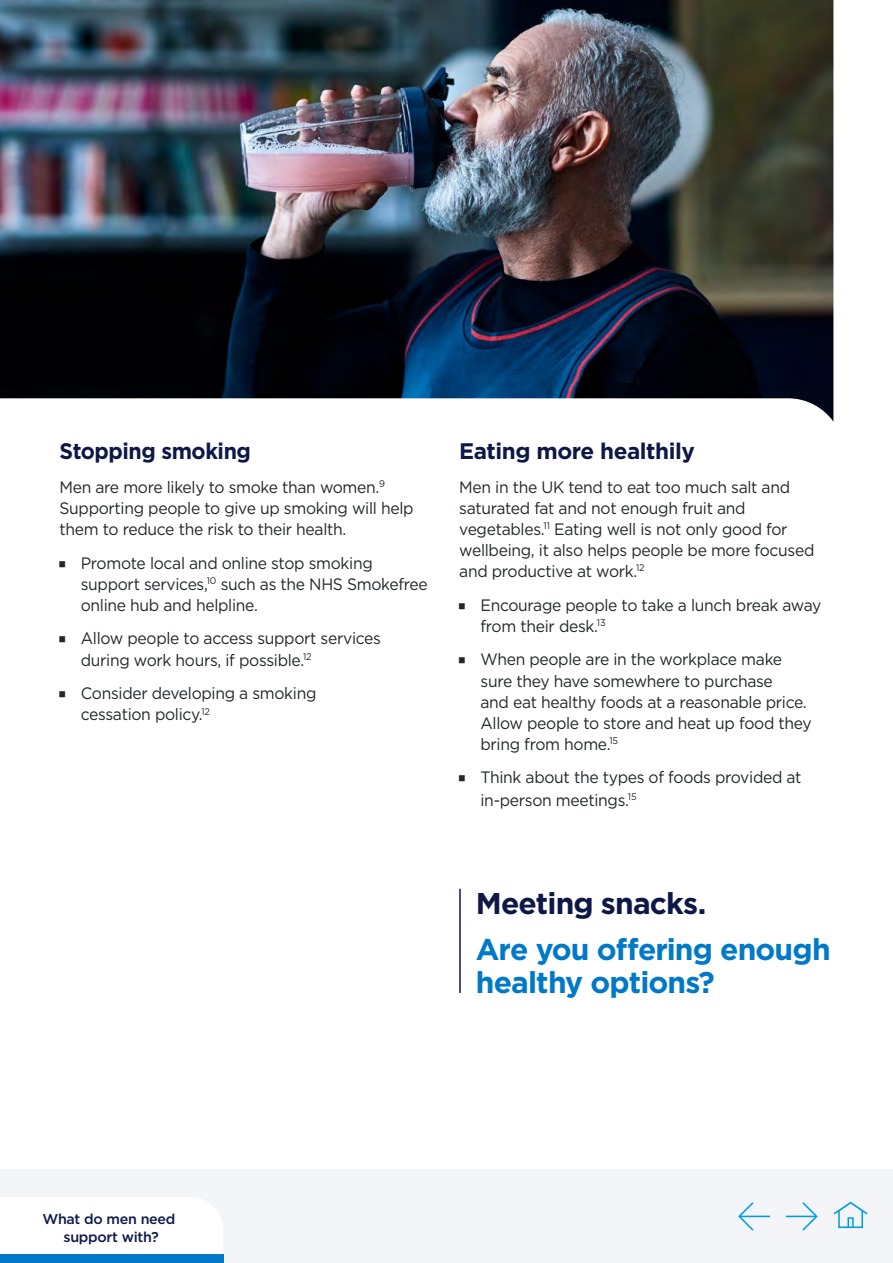
<style>
.page{position:relative;width:893px;height:1263px;background:#fff}
.page>*{position:absolute;margin:0;border:0;box-sizing:border-box;transform-origin:0 0}
.A4_Section_Heading_-_CYAN{font:700 30px/33px "Gotham";letter-spacing:-.03em;color:#0079c8}
.A4_Section_Heading_-_CYAN-2{font:700 30px "Gotham";letter-spacing:-.03em;color:#0d1846}
.A4_Sub_B_-_CYAN{font:700 22.5px "Gotham";letter-spacing:-.02em;color:#0d1846}
.A4_Body_Copy_Bullet_-_1st{font:700 22.5px "Gotham";letter-spacing:-.02em;color:#0d1846;scale:.95 1}
.A4_Body_Copy{font:16.5px/21px "Gotham";letter-spacing:-.02em;color:#21272a;scale:.95 1}
.t1{font:500 14.25px/18px "Gotham";letter-spacing:-.02em;color:#0d1846;text-align:center}
</style>
<div class="page">
<div style="left:0;top:1169px;width:893px;height:94px;background:#f3f5f8"></div>
<svg style="left:738px;top:1202px;width:32px;height:29px"></svg>
<svg style="left:786px;top:1202px;width:32px;height:29px"></svg>
<svg style="left:833px;top:1202px;width:35px;height:26px"></svg>
<div style="left:0;top:1197px;width:223px;height:57px;background:#fff"></div>
<div style="left:0;top:1254px;width:223px;height:9px;background:#0079c8"></div>
<hr style="left:459px;top:889px;width:2px;height:104px;background:#0d1846">
<img style="left:0;top:0;width:833px;height:421px">
<p class="A4_Body_Copy_Bullet_-_1st" style="left:60px;top:436px;width:203px">Stopping smoking</p>
<p class="A4_Body_Copy" style="left:60px;top:476px;width:374px">Men are more likely to smoke than women.<sup>9<br></sup>Supporting people to give up smoking will help them to reduce the risk to their health.</p>
<p class="A4_Body_Copy" style="left:81px;top:552px;width:367px">Promote local and online stop smoking support services,<sup>10</sup> such as the NHS Smokefree online hub and helpline.</p>
<p class="A4_Body_Copy" style="left:81px;top:628px;width:317px">Allow people to access support services during work hours, if possible.<sup>12</sup></p>
<p class="A4_Body_Copy" style="left:81px;top:682px;width:250px">Consider developing a smoking cessation policy.<sup>12</sup></p>
<p class="A4_Sub_B_-_CYAN" style="left:459px;top:436px;width:237px">Eating more healthily</p>
<p class="A4_Body_Copy" style="left:459px;top:476px;width:375px">Men in the UK tend to eat too much salt and saturated fat and not enough fruit and vegetables.<sup>11</sup> Eating well is not only good for wellbeing, it also helps people be more focused and productive at work.<sup>12</sup></p>
<p class="A4_Body_Copy" style="left:480px;top:594px;width:360px">Encourage people to take a lunch break away from their desk.<sup>13</sup></p>
<p class="A4_Body_Copy" style="left:480px;top:649px;width:350px">When people are in the workplace make sure they have somewhere to purchase<br>and eat healthy foods at a reasonable price.<br>Allow people to store and heat up food they bring from home.<sup>15</sup></p>
<p class="A4_Body_Copy" style="left:480px;top:766px;width:339px;line-height:22.5px">Think about the types of foods provided at in-person meetings.<sup>15</sup></p>
<p class="A4_Section_Heading_-_CYAN-2" style="left:476px;top:884px;width:232px">Meeting snacks.</p>
<p class="A4_Section_Heading_-_CYAN" style="left:476px;top:933px;width:356px">Are you offering enough healthy options?</p>
<p class="t1" style="left:43px;top:1209px;width:134px">What do men need support with?</p>
</div>
